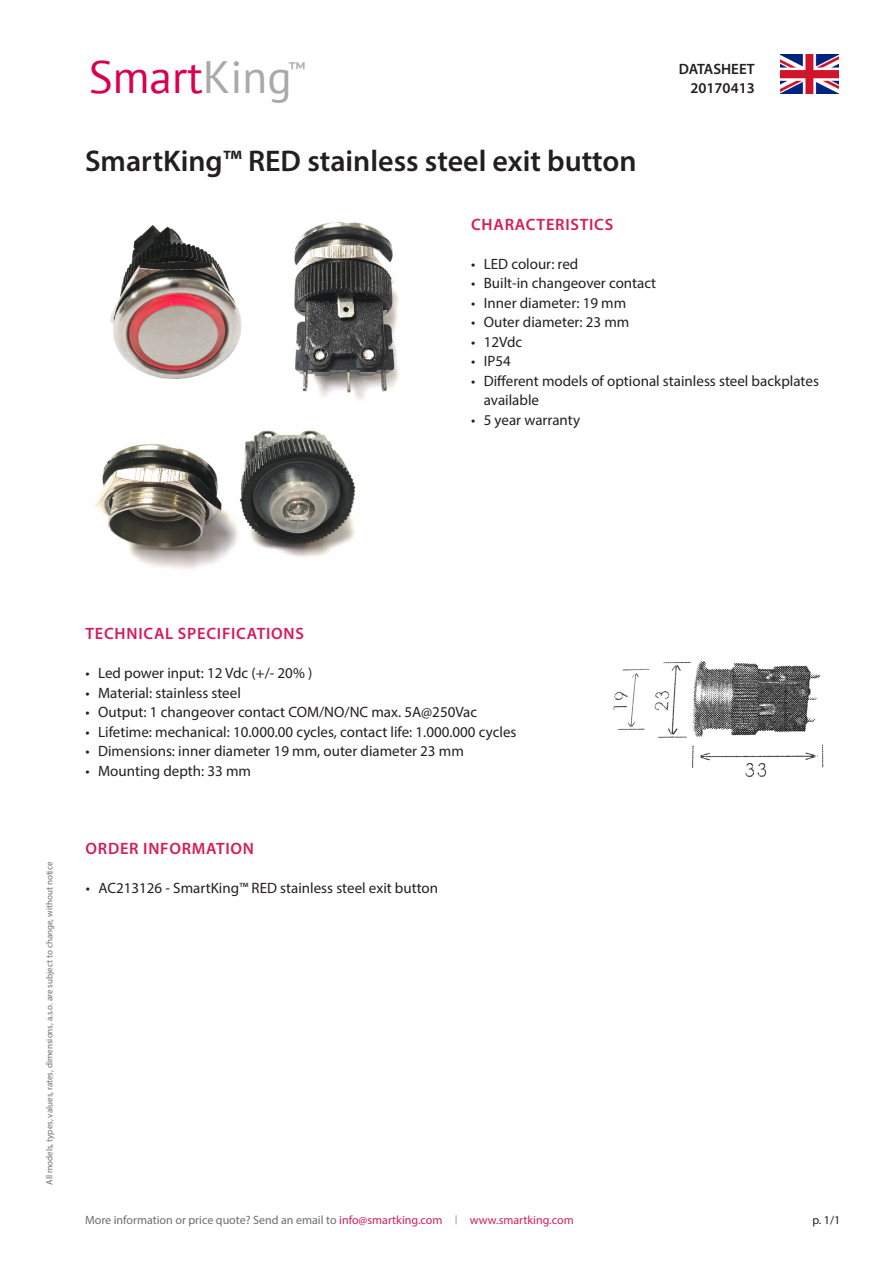
<style>
.page{position:relative;width:893px;height:1263px;background:#fff}
.page>*{position:absolute;margin:0;border:0;box-sizing:border-box;transform-origin:0 0}
.t1{font:45.3px "PT Sans";color:#d80053}
.Titel{font:600 30px "Myriad Pro";color:#231f20}
.t2{font:19.5px "PT Sans";color:#a9a8aa}
.Subititel{font:600 16.5px "Myriad Pro";letter-spacing:.045em;color:#d61b5b}
.t3{font:15px/19.5px "Myriad Pro";color:#231f20}
.t4{font:600 15px/19.5px "Myriad Pro";color:#231f20;text-align:right}
.t5{font:12px "Myriad Pro";color:#6c6d70}
.smartking{font:12px "Myriad Pro";color:#d61b5b}
.page{font:12px "Myriad Pro";color:#231f20}
.disclaimer{font:9px "Myriad Pro";color:#6c6d70}
.s1{color:#a9a8aa}
.s2{color:#d61b5b}
</style>
<div class="page">
<img style="left:780px;top:54px;width:59px;height:39px">
<img style="left:110px;top:224px;width:132px;height:155px">
<img style="left:95px;top:430px;width:261px;height:140px">
<img style="left:613px;top:661px;width:211px;height:116px">
<img style="left:294px;top:221px;width:105px;height:179px">
<h1 class="t1" style="left:89px;top:48px;width:204px">Smart<span class="s1">King</span></h1>
<h3 class="t2" style="left:288px;top:57px;width:19px">™</h3>
<p class="t4" style="left:679px;top:58px;width:78px">DATASHEET<br>20170413</p>
<p class="Titel" style="left:85px;top:142px;width:553px">SmartKing™ RED stainless steel exit button</p>
<p class="Subititel" style="left:471px;top:213px;width:144px">CHARACTERISTICS</p>
<p class="t3" style="left:471px;top:253px;width:109px">• LED colour: red</p>
<p class="t3" style="left:471px;top:273px;width:187px">• Built-in changeover contact</p>
<p class="t3" style="left:471px;top:292px;width:157px">• Inner diameter: 19 mm</p>
<p class="t3" style="left:471px;top:312px;width:160px">• Outer diameter: 23 mm</p>
<p class="t3" style="left:471px;top:331px;width:53px">• 12Vdc</p>
<p class="t3" style="left:471px;top:351px;width:41px">• IP54</p>
<p class="t3" style="left:484px;top:370px;width:337px;text-indent:-13px">• Different models of optional stainless steel backplates available</p>
<p class="t3" style="left:471px;top:409px;width:111px">• 5 year warranty</p>
<p class="disclaimer" style="left:44px;top:1185px;width:324px;rotate:-90deg">All models, types, values, rates, dimensions, a.s.o. are subject to change, without notice</p>
<p class="Subititel" style="left:86px;top:623px;width:220px">TECHNICAL SPECIFICATIONS</p>
<p class="t3" style="left:85px;top:663px;width:228px">• Led power input: 12 Vdc (+/- 20% )</p>
<p class="t3" style="left:85px;top:682px;width:157px">• Material: stainless steel</p>
<p class="t3" style="left:85px;top:702px;width:393px">• Output: 1 changeover contact COM/NO/NC max. 5A@250Vac</p>
<p class="t3" style="left:85px;top:721px;width:433px">• Lifetime: mechanical: 10.000.00 cycles, contact life: 1.000.000 cycles</p>
<p class="t3" style="left:85px;top:741px;width:380px">• Dimensions: inner diameter 19 mm, outer diameter 23 mm</p>
<p class="t3" style="left:85px;top:760px;width:167px">• Mounting depth: 33 mm</p>
<p class="Subititel" style="left:86px;top:837px;width:170px">ORDER INFORMATION</p>
<p class="t3" style="left:86px;top:877px;width:354px">• AC213126 - SmartKing™ RED stainless steel exit button</p>
<p class="t5" style="left:85px;top:1213px;width:359px">More information or price quote? Send an email to <span class="s2">info@smartking.com</span></p>
<p class="disclaimer" style="left:455px;top:1214px;width:4px">|</p>
<p class="smartking" style="left:470px;top:1213px;width:105px">www.smartking.com</p>
<p class="page" style="left:812px;top:1213px;width:29px">p. 1/1</p>
</div>
